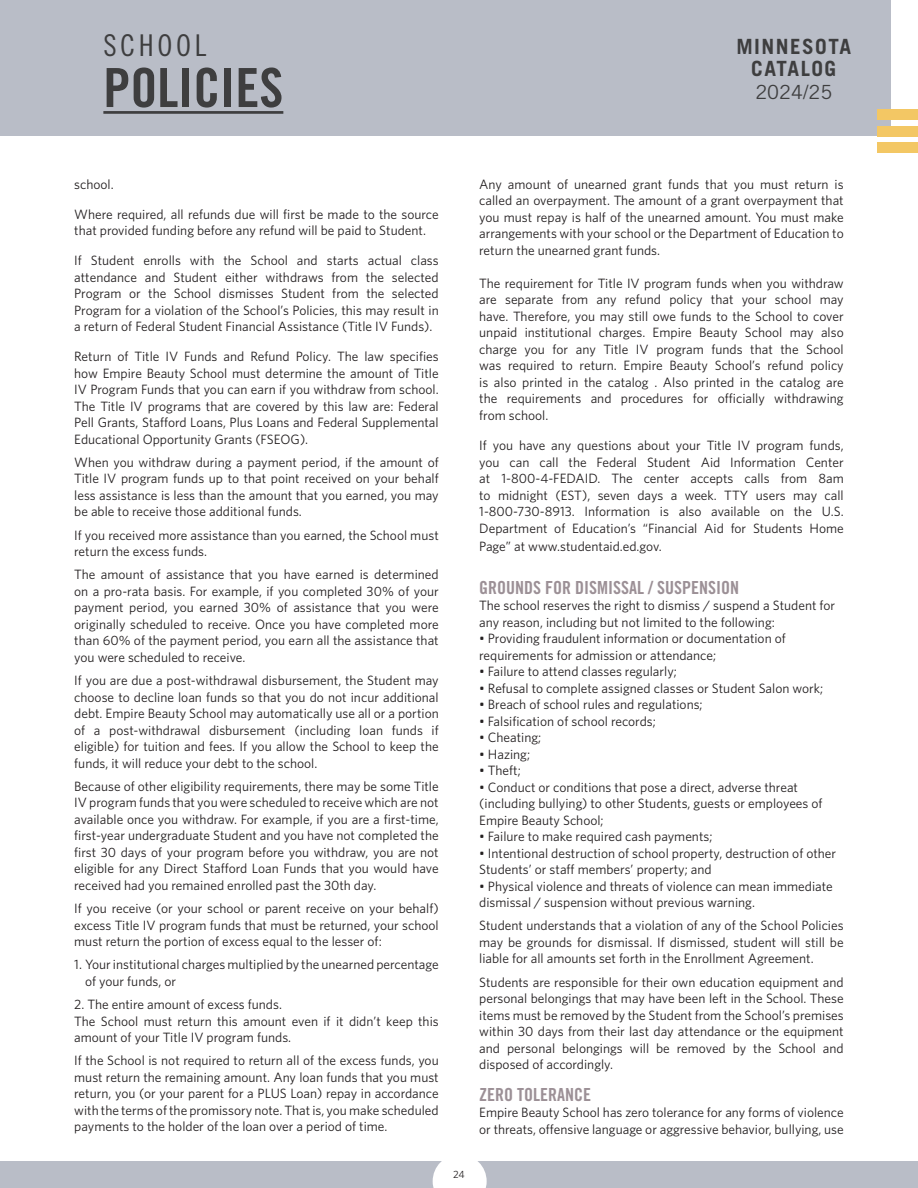
<style>
.page{position:relative;width:918px;height:1188px;background:#fff}
.page>*{position:absolute;margin:0;border:0;box-sizing:border-box;transform-origin:0 0}
.page_headline{font:54px "Trade Gothic LT Std Bd Cn 20";color:#3e3e3f}
.page_headline-2{font:30px "Trade Gothic LT Std Cn 18";letter-spacing:.12em;color:#3e3e3f}
.t1{font:700 21px/22.5px "Trade Gothic LT Std";letter-spacing:.07em;color:#3e3e3f;text-align:center}
.t2{font:19.5px "Trade Gothic LT Std";color:#3e3e3f}
.body_copy{font:18px "Trade Gothic LT Std Bd Cn 20";color:#9c9096}
.body_copy-2{font:13.5px/16.5px "Whitney";color:#231f20;text-align:justify}
.t3{font:10.5px "Whitney";color:#231f20}
</style>
<div class="page">
<div style="left:0;top:1161px;width:918px;height:27px;background:#b9bdc7"></div>
<svg style="left:433px;top:1161px;width:54px;height:27px"></svg>
<div style="left:0;top:0;width:891px;height:136px;background:#b9bdc7"></div>
<div style="left:878px;top:126px;width:40px;height:10px;background:#f3c764"></div>
<div style="left:878px;top:109px;width:40px;height:11px;background:#f3c764"></div>
<div style="left:878px;top:143px;width:40px;height:10px;background:#f3c764"></div>
<hr style="left:103px;top:111px;width:180px;height:3px;background:#3e3e3f">
<p class="page_headline-2" style="left:103px;top:28px;width:104px">SCHOOL</p>
<p class="page_headline" style="left:103px;top:55px;width:181px">POLICIES</p>
<h3 class="t1" style="left:736px;top:35px;width:116px">MINNESOTA<br>CATALOG</h3>
<h3 class="t2" style="left:755px;top:80px;width:78px">2024/25</h3>
<p class="body_copy-2" style="left:74px;top:175px;width:41px">school.</p>
<p class="body_copy-2" style="left:74px;top:205px;width:366px">Where required, all refunds due will first be made to the source that provided funding before any refund will be paid to Student.</p>
<p class="body_copy-2" style="left:74px;top:252px;width:366px">If Student enrolls with the School and starts actual class attendance and Student either withdraws from the selected Program or the School dismisses Student from the selected Program for a violation of the School’s Policies, this may result in a return of Federal Student Financial Assistance (Title IV Funds).</p>
<p class="body_copy-2" style="left:74px;top:348px;width:366px">Return of Title IV Funds and Refund Policy. The law specifies how Empire Beauty School must determine the amount of Title IV Program Funds that you can earn if you withdraw from school.<br>The Title IV programs that are covered by this law are: Federal Pell Grants, Stafford Loans, Plus Loans and Federal Supplemental Educational Opportunity Grants (FSEOG).</p>
<p class="body_copy-2" style="left:74px;top:454px;width:366px">When you withdraw during a payment period, if the amount of Title IV program funds up to that point received on your behalf less assistance is less than the amount that you earned, you may be able to receive those additional funds.</p>
<p class="body_copy-2" style="left:74px;top:526px;width:366px">If you received more assistance than you earned, the School must return the excess funds.</p>
<p class="body_copy-2" style="left:74px;top:566px;width:366px">The amount of assistance that you have earned is determined on a pro-rata basis. For example, if you completed 30% of your payment period, you earned 30% of assistance that you were originally scheduled to receive. Once you have completed more than 60% of the payment period, you earn all the assistance that you were scheduled to receive.</p>
<p class="body_copy-2" style="left:74px;top:672px;width:366px">If you are due a post-withdrawal disbursement, the Student may choose to decline loan funds so that you do not incur additional debt. Empire Beauty School may automatically use all or a portion of a post-withdrawal disbursement (including loan funds if eligible) for tuition and fees. If you allow the School to keep the funds, it will reduce your debt to the school.</p>
<p class="body_copy-2" style="left:74px;top:778px;width:366px">Because of other eligibility requirements, there may be some Title IV program funds that you were scheduled to receive which are not available once you withdraw. For example, if you are a first-time, first-year undergraduate Student and you have not completed the first 30 days of your program before you withdraw, you are not eligible for any Direct Stafford Loan Funds that you would have received had you remained enrolled past the 30th day.</p>
<p class="body_copy-2" style="left:74px;top:900px;width:366px">If you receive (or your school or parent receive on your behalf) excess Title IV program funds that must be returned, your school must return the portion of excess equal to the lesser of:</p>
<p class="body_copy-2" style="left:85px;top:956px;width:355px;text-indent:-11px">1. Your institutional charges multiplied by the unearned percentage of your funds, or</p>
<p class="body_copy-2" style="left:74px;top:996px;width:209px">2. The entire amount of excess funds.</p>
<p class="body_copy-2" style="left:74px;top:1012px;width:366px">The School must return this amount even if it didn’t keep this amount of your Title IV program funds.</p>
<p class="body_copy-2" style="left:74px;top:1052px;width:366px">If the School is not required to return all of the excess funds, you must return the remaining amount. Any loan funds that you must return, you (or your parent for a PLUS Loan) repay in accordance with the terms of the promissory note. That is, you make scheduled payments to the holder of the loan over a period of time.</p>
<p class="t3" style="left:453px;top:1167px;width:13px">24</p>
<p class="body_copy-2" style="left:479px;top:175px;width:366px">Any amount of unearned grant funds that you must return is called an overpayment. The amount of a grant overpayment that you must repay is half of the unearned amount. You must make arrangements with your school or the Department of Education to return the unearned grant funds.</p>
<p class="body_copy-2" style="left:479px;top:274px;width:366px">The requirement for Title IV program funds when you withdraw are separate from any refund policy that your school may have. Therefore, you may still owe funds to the School to cover unpaid institutional charges. Empire Beauty School may also charge you for any Title IV program funds that the School was required to return. Empire Beauty School’s refund policy is also printed in the catalog . Also printed in the catalog are the requirements and procedures for officially withdrawing from school.</p>
<p class="body_copy-2" style="left:479px;top:437px;width:366px">If you have any questions about your Title IV program funds, you can call the Federal Student Aid Information Center at 1-800-4-FEDAID. The center accepts calls from 8am to midnight (EST), seven days a week. TTY users may call 1-800-730-8913. Information is also available on the U.S.<br>Department of Education’s “Financial Aid for Students Home</p>
<p class="body_copy-2" style="left:479px;top:538px;width:184px">Page” at www.studentaid.ed.gov.</p>
<p class="body_copy" style="left:479px;top:576px;width:261px">GROUNDS FOR DISMISSAL / SUSPENSION</p>
<p class="body_copy-2" style="left:479px;top:597px;width:358px">The school reserves the right to dismiss / suspend a Student for any reason, including but not limited to the following:</p>
<p class="body_copy-2" style="left:479px;top:630px;width:308px">• Providing fraudulent information or documentation of requirements for admission or attendance;</p>
<p class="body_copy-2" style="left:479px;top:663px;width:199px">• Failure to attend classes regularly;</p>
<p class="body_copy-2" style="left:479px;top:679px;width:346px">• Refusal to complete assigned classes or Student Salon work;</p>
<p class="body_copy-2" style="left:479px;top:696px;width:225px">• Breach of school rules and regulations;</p>
<p class="body_copy-2" style="left:479px;top:712px;width:178px">• Falsification of school records;</p>
<p class="body_copy-2" style="left:479px;top:729px;width:64px">• Cheating;</p>
<p class="body_copy-2" style="left:479px;top:745px;width:52px">• Hazing;</p>
<p class="body_copy-2" style="left:479px;top:762px;width:43px">• Theft;</p>
<p class="body_copy-2" style="left:479px;top:778px;width:345px;text-align:left">• Conduct or conditions that pose a direct, adverse threat (including bullying) to other Students, guests or employees of<br>Empire Beauty School;</p>
<p class="body_copy-2" style="left:479px;top:828px;width:235px">• Failure to make required cash payments;</p>
<p class="body_copy-2" style="left:479px;top:844px;width:359px">• Intentional destruction of school property, destruction of other<br>Students’ or staff members’ property; and</p>
<p class="body_copy-2" style="left:479px;top:877px;width:355px">• Physical violence and threats of violence can mean immediate dismissal / suspension without previous warning.</p>
<p class="body_copy-2" style="left:479px;top:917px;width:366px">Student understands that a violation of any of the School Policies may be grounds for dismissal. If dismissed, student will still be liable for all amounts set forth in the Enrollment Agreement.</p>
<p class="body_copy-2" style="left:479px;top:973px;width:366px">Students are responsible for their own education equipment and personal belongings that may have been left in the School. These items must be removed by the Student from the School’s premises within 30 days from their last day attendance or the equipment and personal belongings will be removed by the School and disposed of accordingly.</p>
<p class="body_copy" style="left:479px;top:1083px;width:113px">ZERO TOLERANCE</p>
<p class="body_copy-2" style="left:479px;top:1104px;width:366px">Empire Beauty School has zero tolerance for any forms of violence or threats, offensive language or aggressive behavior, bullying, use</p>
</div>
